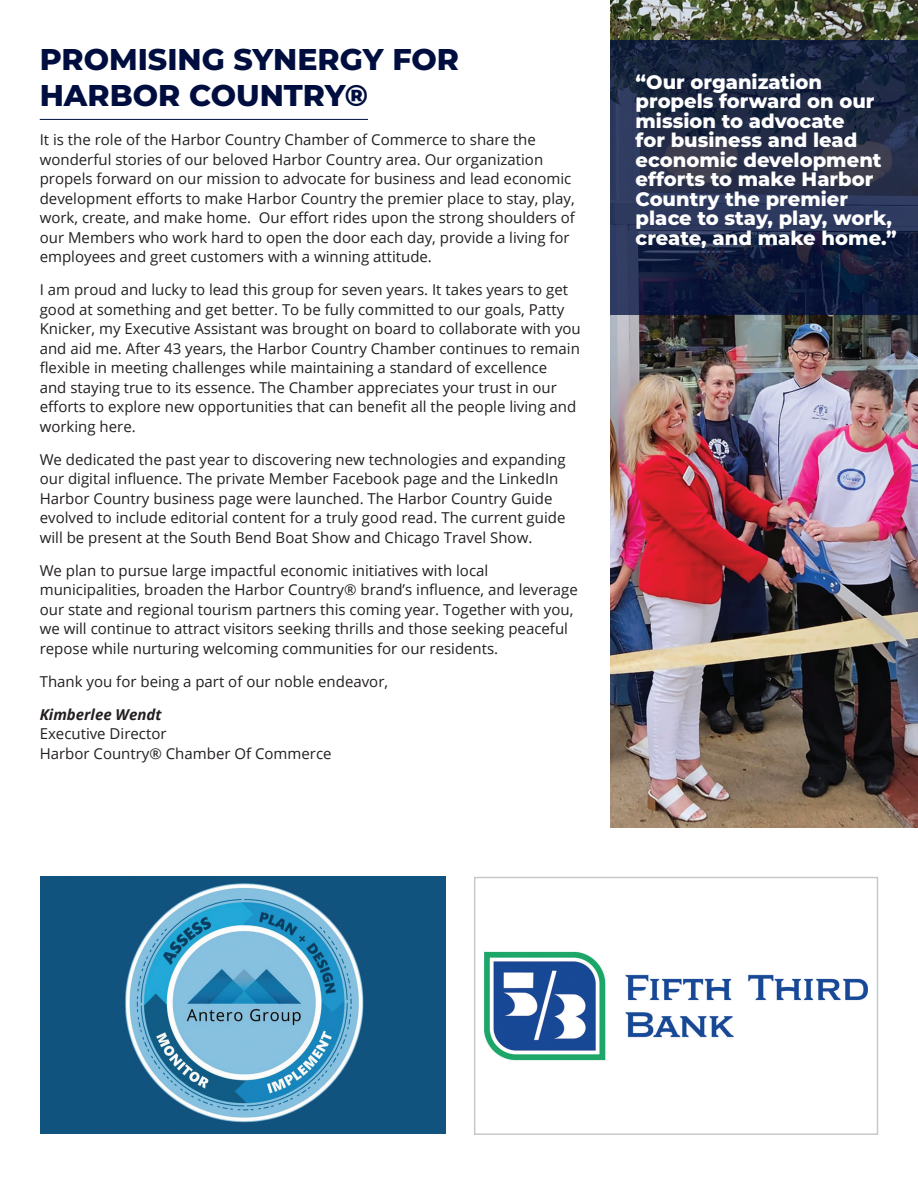
<style>
.page{position:relative;width:918px;height:1188px;background:#fff}
.page>*{position:absolute;margin:0;border:0;box-sizing:border-box;transform-origin:0 0}
.BLUE_CAPS_SECTION_HE{font:800 30px/36px "Montserrat";color:#000e3f}
.body_text{font:800 19.5px/19.5px "Montserrat";color:#fff}
.body_text-2{font:15px/19.5px "Open Sans";color:#231f20}
.s1{font-weight:700;font-style:italic}
</style>
<div class="page">
<img style="left:484px;top:951px;width:384px;height:110px">
<div style="left:474px;top:877px;width:404px;height:258px;border:2px solid #c7c8ca"></div>
<img style="left:611px;top:0;width:307px;height:827px">
<hr style="left:40px;top:119px;width:328px;height:1px;background:#000e3f">
<svg style="left:611px;top:40px;width:307px;height:275px"></svg>
<img style="left:40px;top:877px;width:406px;height:257px">
<p class="BLUE_CAPS_SECTION_HE" style="left:40px;top:39px;width:421px">PROMISING SYNERGY FOR<br>HARBOR COUNTRY®</p>
<p class="body_text-2" style="left:40px;top:130px;width:537px">It is the role of the Harbor Country Chamber of Commerce to share the wonderful stories of our beloved Harbor Country area. Our organization propels forward on our mission to advocate for business and lead economic development efforts to make Harbor Country the premier place to stay, play, work, create, and make home. Our effort rides upon the strong shoulders of our Members who work hard to open the door each day, provide a living for employees and greet customers with a winning attitude.</p>
<p class="body_text-2" style="left:40px;top:280px;width:543px">I am proud and lucky to lead this group for seven years. It takes years to get good at something and get better. To be fully committed to our goals, Patty Knicker, my Executive Assistant was brought on board to collaborate with you and aid me. After 43 years, the Harbor Country Chamber continues to remain flexible in meeting challenges while maintaining a standard of excellence<br>and staying true to its essence. The Chamber appreciates your trust in our efforts to explore new opportunities that can benefit all the people living and working here.</p>
<p class="body_text-2" style="left:40px;top:449px;width:527px">We dedicated the past year to discovering new technologies and expanding our digital influence. The private Member Facebook page and the LinkedIn Harbor Country business page were launched. The Harbor Country Guide evolved to include editorial content for a truly good read. The current guide will be present at the South Bend Boat Show and Chicago Travel Show.</p>
<p class="body_text-2" style="left:40px;top:560px;width:540px">We plan to pursue large impactful economic initiatives with local municipalities, broaden the Harbor Country® brand’s influence, and leverage our state and regional tourism partners this coming year. Together with you, we will continue to attract visitors seeking thrills and those seeking peaceful repose while nurturing welcoming communities for our residents.</p>
<p class="body_text-2" style="left:40px;top:671px;width:350px">Thank you for being a part of our noble endeavor,</p>
<p class="body_text-2" style="left:40px;top:704px;width:293px"><span class="s1">Kimberlee Wendt<br></span>Executive Director<br>Harbor Country® Chamber Of Commerce</p>
<p class="body_text" style="left:636px;top:71px;width:263px">“Our organization propels forward on our mission to advocate<br>for business and lead economic development efforts to make Harbor<br>Country the premier place to stay, play, work, create, and make home.”</p>
</div>
